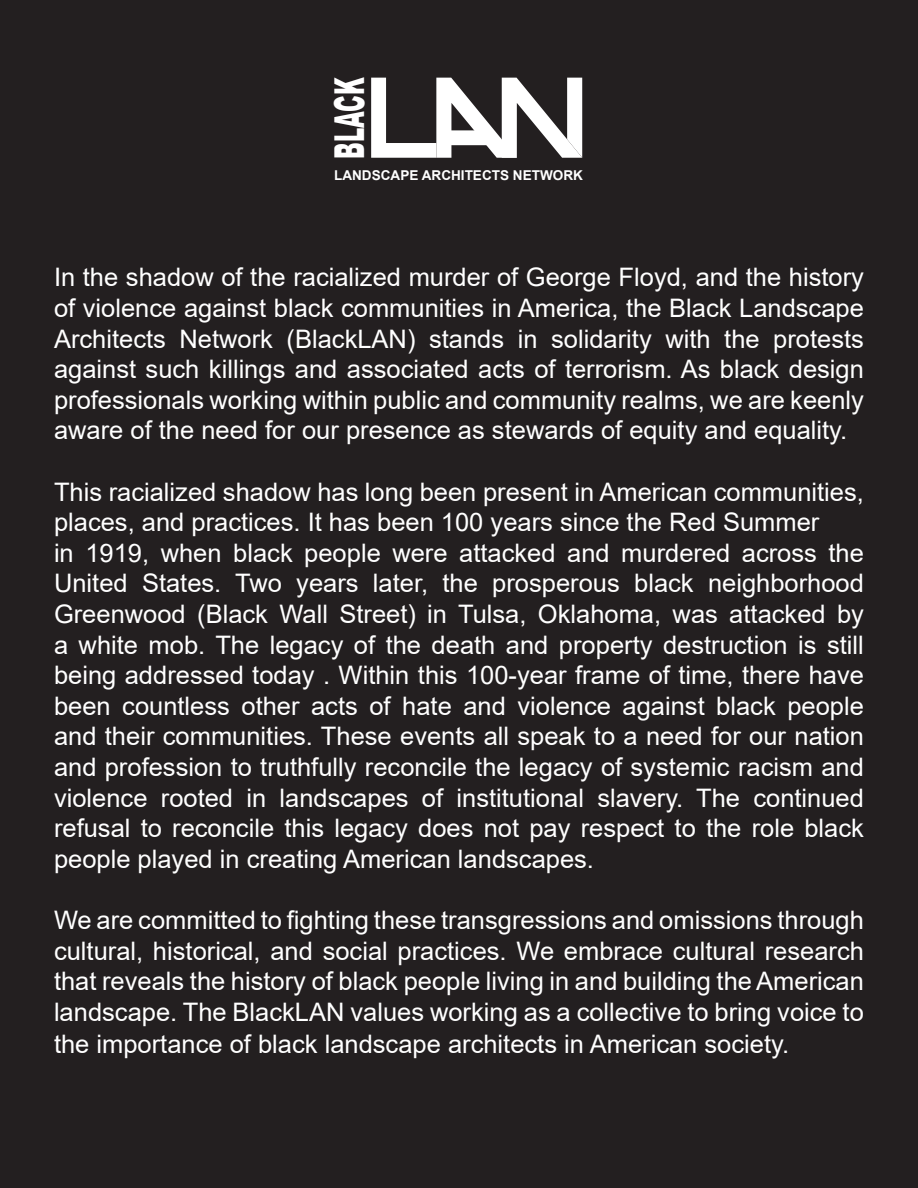
<style>
.page{position:relative;width:918px;height:1188px;background:#231f20}
.page>*{position:absolute;margin:0;border:0;box-sizing:border-box;transform-origin:0 0}
.t1{font:900 41.25px "Arial";color:#fff;scale:.52 1}
.t2{font:25.5px/30.6px "Arial";color:#fff;text-align:justify}
.t3{font:700 13.5px "Arial";color:#fff}
</style>
<div class="page">
<svg style="left:371px;top:78px;width:211px;height:80px"></svg>
<p class="t1" style="left:320px;top:159px;width:158px;rotate:-90deg">BLACK</p>
<p class="t3" style="left:334px;top:166px;width:250px">LANDSCAPE ARCHITECTS NETWORK</p>
<p class="t2" style="left:54px;top:262px;width:812px">In the shadow of the racialized murder of George Floyd, and the history of violence against black communities in America, the Black Landscape Architects Network (BlackLAN) stands in solidarity with the protests against such killings and associated acts of terrorism. As black design professionals working within public and community realms, we are keenly aware of the need for our presence as stewards of equity and equality.</p>
<p class="t2" style="left:54px;top:476px;width:811px">This racialized shadow has long been present in American communities, places, and practices. It has been 100 years since the Red Summer</p>
<p class="t2" style="left:54px;top:537px;width:812px">in 1919, when black people were attacked and murdered across the United States. Two years later, the prosperous black neighborhood Greenwood (Black Wall Street) in Tulsa, Oklahoma, was attacked by a white mob. The legacy of the death and property destruction is still being addressed today . Within this 100-year frame of time, there have been countless other acts of hate and violence against black people and their communities. These events all speak to a need for our nation and profession to truthfully reconcile the legacy of systemic racism and violence rooted in landscapes of institutional slavery. The continued refusal to reconcile this legacy does not pay respect to the role black people played in creating American landscapes.</p>
<p class="t2" style="left:54px;top:904px;width:811px;line-height:31px">We are committed to fighting these transgressions and omissions through cultural, historical, and social practices. We embrace cultural research that reveals the history of black people living in and building the American landscape. The BlackLAN values working as a collective to bring voice to the importance of black landscape architects in American society.</p>
</div>
